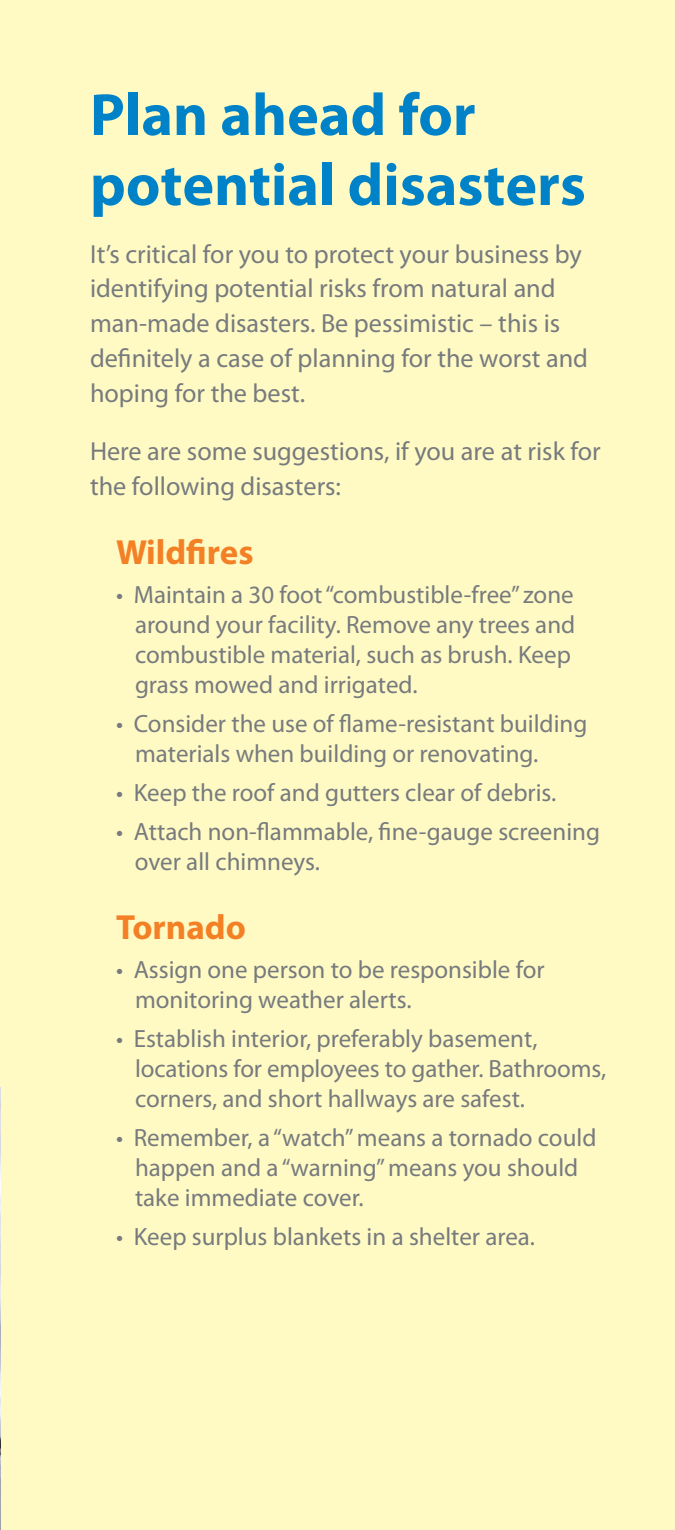
<style>
.page{position:relative;width:675px;height:1530px;background:#fffac4}
.page>*{position:absolute;margin:0;border:0;box-sizing:border-box;transform-origin:0 0}
.t1{font:700 60px/70px "Myriad Pro";color:#0082c8}
.t2{font:700 35px "Myriad Pro";color:#f48026}
.t3{font:26.25px/35px "Myriad Pro";color:#777b7e}
.t4{font:25px/30px "Myriad Pro";color:#777b7e}
</style>
<div class="page">
<img style="left:0;top:1088px;width:1px;height:442px">
<h1 class="t1" style="left:90px;top:84px;width:497px">Plan ahead for potential disasters</h1>
<p class="t3" style="left:90px;top:238px;width:500px">It’s critical for you to protect your business by identifying potential risks from natural and man-made disasters. Be pessimistic – this is definitely a case of planning for the worst and hoping for the best.</p>
<p class="t3" style="left:90px;top:435px;width:512px">Here are some suggestions, if you are at risk for the following disasters:</p>
<h2 class="t2" style="left:116px;top:539px;width:139px">Wildfires</h2>
<p class="t4" style="left:135px;top:581px;width:442px;text-indent:-19px">• Maintain a 30 foot “combustible-free” zone around your facility. Remove any trees and combustible material, such as brush. Keep grass mowed and irrigated.</p>
<p class="t4" style="left:135px;top:710px;width:454px;text-indent:-19px">• Consider the use of flame-resistant building materials when building or renovating.</p>
<p class="t4" style="left:116px;top:779px;width:442px">• Keep the roof and gutters clear of debris.</p>
<p class="t4" style="left:135px;top:818px;width:467px;text-indent:-19px">• Attach non-flammable, fine-gauge screening over all chimneys.</p>
<h2 class="t2" style="left:116px;top:914px;width:131px">Tornado</h2>
<p class="t4" style="left:135px;top:956px;width:411px;text-indent:-19px">• Assign one person to be responsible for monitoring weather alerts.</p>
<p class="t4" style="left:135px;top:1025px;width:473px;text-indent:-19px">• Establish interior, preferably basement, locations for employees to gather. Bathrooms, corners, and short hallways are safest.</p>
<p class="t4" style="left:135px;top:1124px;width:463px;text-indent:-19px">• Remember, a “watch” means a tornado could happen and a “warning” means you should take immediate cover.</p>
<p class="t4" style="left:116px;top:1223px;width:421px">• Keep surplus blankets in a shelter area.</p>
</div>
